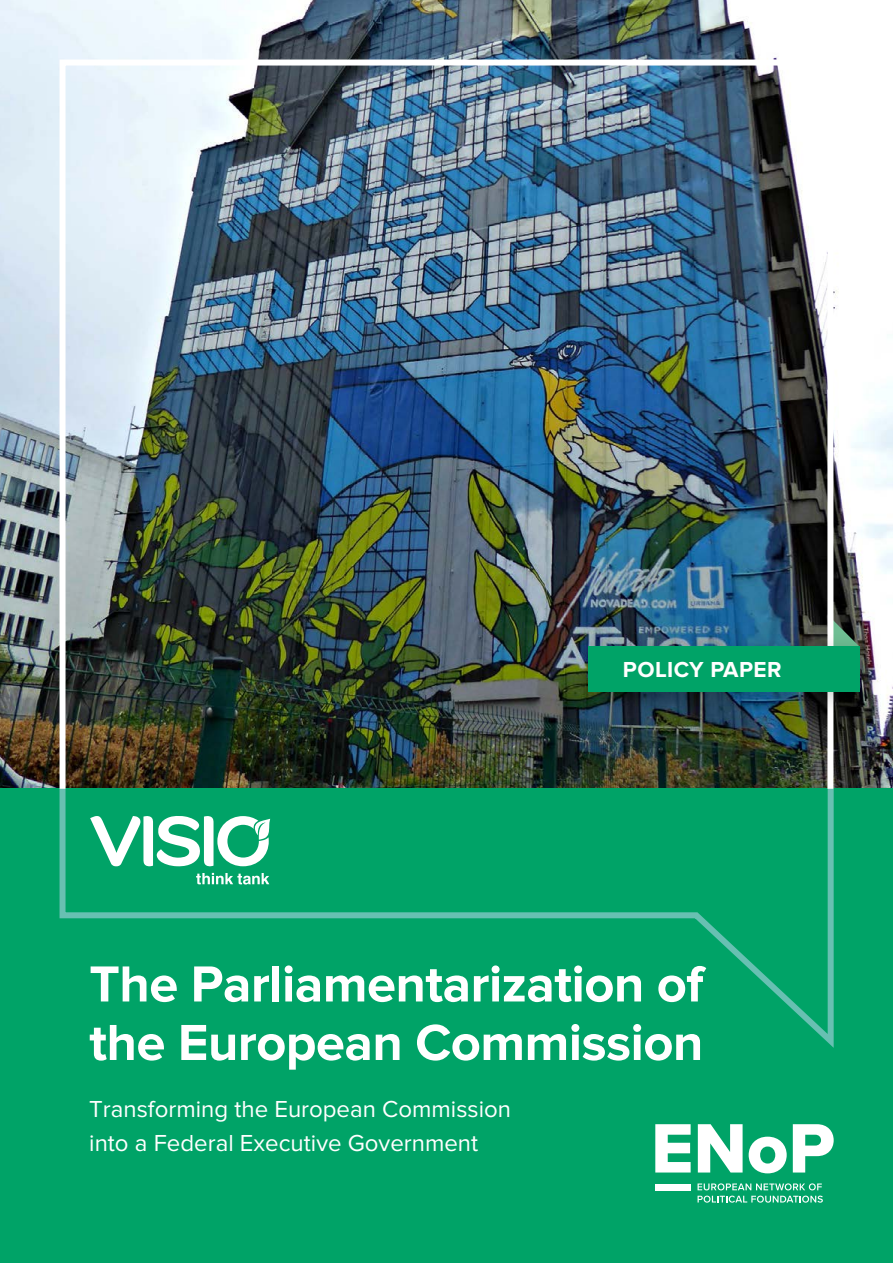
<style>
.page{position:relative;width:893px;height:1263px;background:#fff}
.page>*{position:absolute;margin:0;border:0;box-sizing:border-box;transform-origin:0 0}
.t1{font:700 52.5px/58.5px "Proxima Nova";letter-spacing:-.01em;color:#fff}
.t2{font:24px/34.5px "Proxima Nova";color:#fff}
.t3{font:700 22.5px "Proxima Nova";letter-spacing:.02em;color:#fff}
</style>
<div class="page">
<img style="left:0;top:0;width:893px;height:789px">
<div style="left:0;top:789px;width:893px;height:474px;background:#00a367"></div>
<svg style="left:57px;top:783px;width:780px;height:265px"></svg>
<svg style="left:655px;top:1124px;width:36px;height:48px"></svg>
<svg style="left:698px;top:1124px;width:45px;height:48px"></svg>
<svg style="left:749px;top:1137px;width:38px;height:36px"></svg>
<svg style="left:793px;top:1124px;width:41px;height:48px"></svg>
<div style="left:655px;top:1184px;width:35px;height:7px;background:#fff"></div>
<svg style="left:697px;top:1183px;width:126px;height:19px"></svg>
<svg style="left:833px;top:615px;width:26px;height:16px"></svg>
<div style="left:60px;top:60px;width:773px;height:732px;border:6px solid #fff"></div>
<div style="left:573px;top:631px;width:309px;height:84px;background:#000;opacity:.2"></div>
<div style="left:588px;top:646px;width:271px;height:46px;background:#00a367"></div>
<svg style="left:196px;top:873px;width:73px;height:11px"></svg>
<svg style="left:90px;top:815px;width:180px;height:52px"></svg>
<p class="t3" style="left:623px;top:660px;width:160px">POLICY PAPER</p>
<h1 class="t1" style="left:89px;top:958px;width:616px">The Parliamentarization of the European Commission</h1>
<p class="t2" style="left:89px;top:1093px;width:423px">Transforming the European Commission into a Federal Executive Government</p>
</div>
